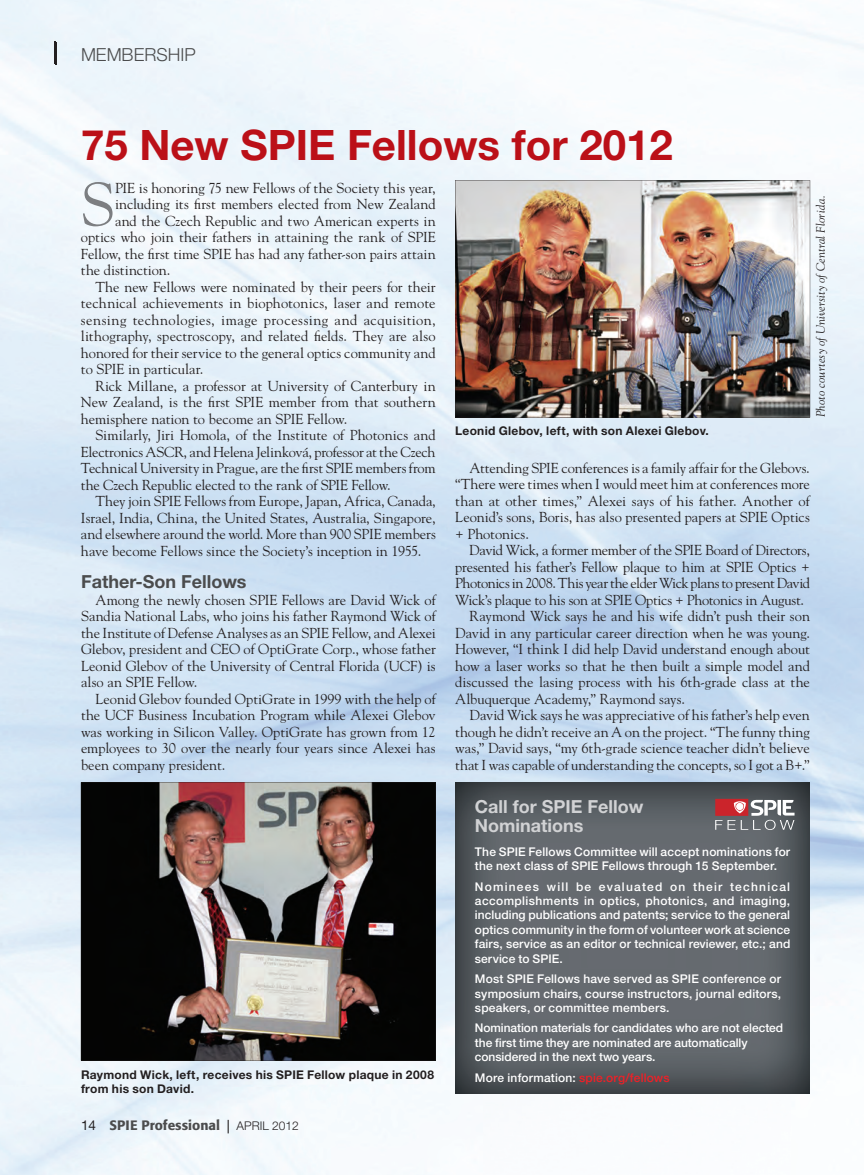
<style>
.page{position:relative;width:864px;height:1175px;background:#fff}
.page>*{position:absolute;margin:0;border:0;box-sizing:border-box;transform-origin:0 0}
.t1{font:61.2px "Goudy";color:#7c7e81}
.t2{font:700 42px "Helvetica Neue";color:#bb1018}
.t3{font:700 18px/19.5px "Helvetica Neue";color:#d1d2d4}
.t4{font:700 18px "Helvetica Neue";color:#4b4c4d}
.t5{font:300 18px "Helvetica Neue";color:#4b4c4d}
.t6{font:14.4px/16.5px "Goudy";letter-spacing:-.005em;color:#231f20;text-align:justify}
.t7{font:14.4px "Goudy";letter-spacing:-.03em;color:#231f20}
.t8{font:14.4px "Goudy";letter-spacing:.03em;color:#231f20}
.t9{font:500 13.5px "Formata";color:#4b4c4d}
.t10{font:500 12px/14.4px "Helvetica Neue";letter-spacing:.005em;color:#fff}
.t11{font:700 12px/14.4px "Helvetica Neue";letter-spacing:.02em;color:#231f20}
.t12{font:italic 12px "Goudy";letter-spacing:.015em;color:#231f20}
.s1{font-family:"Helvetica Neue";font-weight:400;color:#231f20}
.s2{font-weight:400;color:#231f20}
.s3{font-family:"Helvetica Neue";font-weight:300;font-size:12px;color:#231f20}
.s4{color:#ee2027}
</style>
<div class="page">
<img style="left:0;top:0;width:688px;height:715px">
<img style="left:688px;top:7px;width:176px;height:814px">
<img style="left:0;top:715px;width:483px;height:459px">
<svg style="left:54px;top:41px;width:2px;height:24px"></svg>
<img style="left:455px;top:180px;width:355px;height:237px">
<img style="left:81px;top:782px;width:355px;height:278px">
<img style="left:455px;top:782px;width:355px;height:312px">
<svg style="left:715px;top:799px;width:80px;height:31px;background:#987b7f"></svg>
<p class="t5" style="left:81px;top:48px;width:116px">MEMBERSHIP</p>
<h2 class="t2" style="left:81px;top:130px;width:593px">75 New SPIE Fellows for 2012</h2>
<h1 class="t1" style="left:81px;top:180px;width:36px">S</h1>
<p class="t6" style="left:115px;top:180px;width:322px">PIE is honoring 75 new Fellows of the Society this year,</p>
<p class="t6" style="left:115px;top:197px;width:322px">including its first members elected from New Zealand</p>
<p class="t6" style="left:115px;top:213px;width:322px">and the Czech Republic and two American experts in</p>
<p class="t6" style="left:81px;top:230px;width:356px">optics who join their fathers in attaining the rank of SPIE</p>
<p class="t6" style="left:81px;top:246px;width:356px">Fellow, the first time SPIE has had any father-son pairs attain</p>
<p class="t6" style="left:81px;top:263px;width:91px">the distinction.</p>
<p class="t6" style="left:95px;top:280px;width:342px">The new Fellows were nominated by their peers for their</p>
<p class="t6" style="left:81px;top:296px;width:356px">technical achievements in biophotonics, laser and remote</p>
<p class="t8" style="left:81px;top:314px;width:356px">sensing technologies, image processing and acquisition,</p>
<p class="t6" style="left:81px;top:329px;width:356px">lithography, spectroscopy, and related fields. They are also</p>
<p class="t6" style="left:81px;top:346px;width:356px">honored for their service to the general optics community and</p>
<p class="t6" style="left:81px;top:362px;width:124px">to SPIE in particular.</p>
<p class="t6" style="left:95px;top:379px;width:342px">Rick Millane, a professor at University of Canterbury in</p>
<p class="t6" style="left:81px;top:395px;width:356px">New Zealand, is the first SPIE member from that southern</p>
<p class="t6" style="left:81px;top:412px;width:268px">hemisphere nation to become an SPIE Fellow.</p>
<p class="t6" style="left:95px;top:428px;width:342px">Similarly, Jiri Homola, of the Institute of Photonics and</p>
<p class="t6" style="left:81px;top:445px;width:356px">Electronics ASCR, and Helena Jelinková, professor at the Czech</p>
<p class="t6" style="left:81px;top:461px;width:356px">Technical University in Prague, are the first SPIE members from</p>
<p class="t6" style="left:81px;top:478px;width:311px">the Czech Republic elected to the rank of SPIE Fellow.</p>
<p class="t6" style="left:95px;top:494px;width:342px">They join SPIE Fellows from Europe, Japan, Africa, Canada,</p>
<p class="t6" style="left:81px;top:511px;width:356px">Israel, India, China, the United States, Australia, Singapore,</p>
<p class="t6" style="left:81px;top:527px;width:356px">and elsewhere around the world. More than 900 SPIE members</p>
<p class="t6" style="left:81px;top:544px;width:342px">have become Fellows since the Society’s inception in 1955.</p>
<p class="t4" style="left:81px;top:575px;width:167px">Father-Son Fellows</p>
<p class="t6" style="left:81px;top:592px;width:356px;text-indent:14px">Among the newly chosen SPIE Fellows are David Wick of Sandia National Labs, who joins his father Raymond Wick of the Institute of Defense Analyses as an SPIE Fellow, and Alexei Glebov, president and CEO of OptiGrate Corp., whose father Leonid Glebov of the University of Central Florida (UCF) is also an SPIE Fellow.</p>
<p class="t6" style="left:81px;top:691px;width:356px;text-indent:14px">Leonid Glebov founded OptiGrate in 1999 with the help of the UCF Business Incubation Program while Alexei Glebov was working in Silicon Valley. OptiGrate has grown from 12 employees to 30 over the nearly four years since Alexei has been company president.</p>
<p class="t11" style="left:81px;top:1068px;width:355px">Raymond Wick, left, receives his SPIE Fellow plaque in 2008 from his son David.</p>
<p class="t9" style="left:81px;top:1118px;width:219px"><span class="s1">14</span> SPIE Professional <span class="s2">|</span> <span class="s3">APRIL 2012</span></p>
<p class="t11" style="left:455px;top:425px;width:255px">Leonid Glebov, left, with son Alexei Glebov.</p>
<p class="t12" style="left:816px;top:417px;width:224px;rotate:-90deg">Photo courtesy of University of Central Florida.</p>
<p class="t6" style="left:455px;top:460px;width:356px;text-indent:14px">Attending SPIE conferences is a family affair for the Glebovs. “There were times when I would meet him at conferences more than at other times,” Alexei says of his father. Another of Leonid’s sons, Boris, has also presented papers at SPIE Optics + Photonics.</p>
<p class="t6" style="left:469px;top:543px;width:342px">David Wick, a former member of the SPIE Board of Directors,</p>
<p class="t6" style="left:455px;top:559px;width:356px">presented his father’s Fellow plaque to him at SPIE Optics +</p>
<p class="t7" style="left:455px;top:577px;width:356px">Photonics in 2008. This year the elder Wick plans to present David</p>
<p class="t6" style="left:455px;top:592px;width:350px">Wick’s plaque to his son at SPIE Optics + Photonics in August.</p>
<p class="t6" style="left:470px;top:609px;width:342px">Raymond Wick says he and his wife didn’t push their son</p>
<p class="t6" style="left:455px;top:625px;width:356px">David in any particular career direction when he was young.</p>
<p class="t6" style="left:455px;top:642px;width:356px">However, “I think I did help David understand enough about</p>
<p class="t6" style="left:455px;top:658px;width:356px">how a laser works so that he then built a simple model and</p>
<p class="t6" style="left:455px;top:675px;width:356px">discussed the lasing process with his 6th-grade class at the</p>
<p class="t6" style="left:455px;top:691px;width:231px">Albuquerque Academy,” Raymond says.</p>
<p class="t6" style="left:470px;top:708px;width:342px">David Wick says he was appreciative of his father’s help even</p>
<p class="t6" style="left:455px;top:724px;width:356px">though he didn’t receive an A on the project. “The funny thing</p>
<p class="t6" style="left:455px;top:741px;width:356px">was,” David says, “my 6th-grade science teacher didn’t believe</p>
<p class="t6" style="left:455px;top:757px;width:356px">that I was capable of understanding the concepts, so I got a B+.”</p>
<p class="t3" style="left:475px;top:798px;width:170px">Call for SPIE Fellow<br>Nominations</p>
<p class="t10" style="left:475px;top:845px;width:317px">The SPIE Fellows Committee will accept nominations for the next class of SPIE Fellows through 15 September.</p>
<p class="t10" style="left:475px;top:880px;width:317px;text-align:justify">Nominees will be evaluated on their technical accomplishments in optics, photonics, and imaging, including publications and patents; service to the general optics community in the form of volunteer work at science fairs, service as an editor or technical reviewer, etc.; and service to SPIE.</p>
<p class="t10" style="left:475px;top:972px;width:308px;text-align:justify">Most SPIE Fellows have served as SPIE conference or symposium chairs, course instructors, journal editors, speakers, or committee members.</p>
<p class="t10" style="left:475px;top:1022px;width:310px">Nomination materials for candidates who are not elected the first time they are nominated are automatically considered in the next two years.</p>
<p class="t10" style="left:475px;top:1071px;width:196px">More information: <span class="s4">spie.org/fellows</span></p>
</div>
